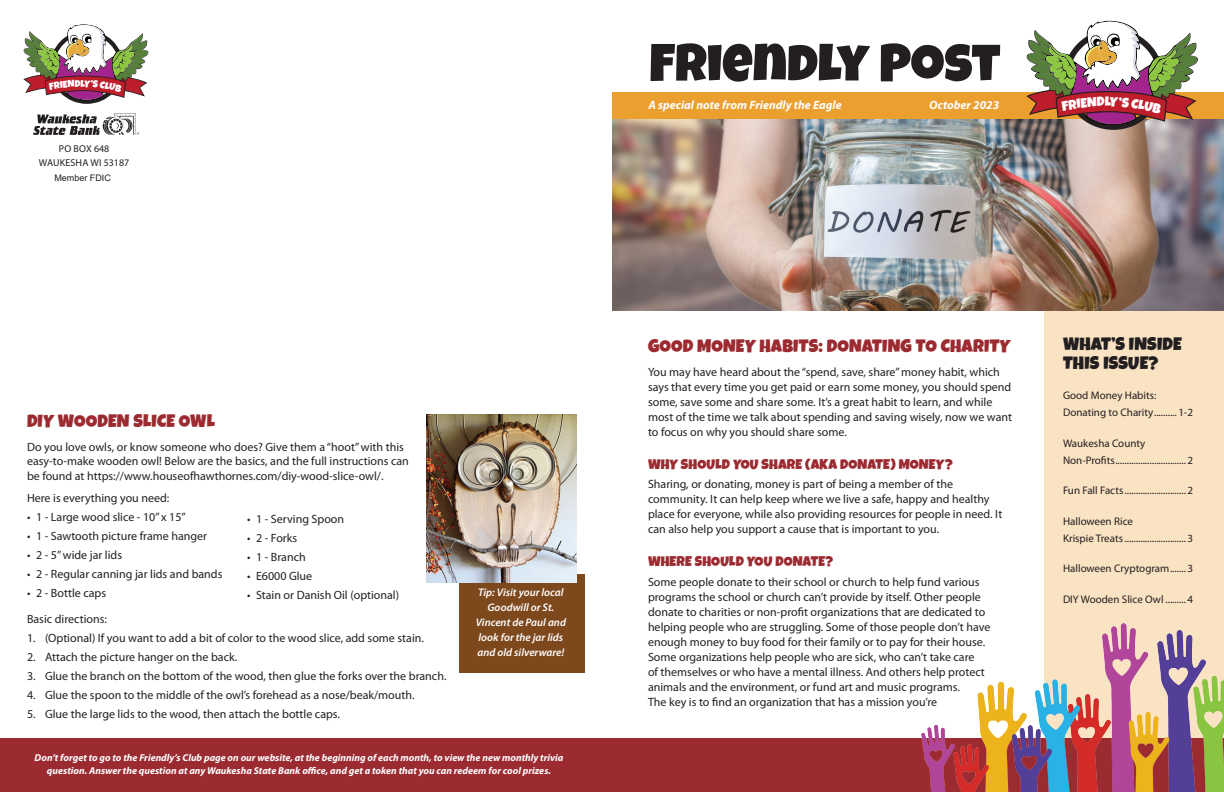
<style>
.page{position:relative;width:1224px;height:792px;background:#fff}
.page>*{position:absolute;margin:0;border:0;box-sizing:border-box;transform-origin:0 0}
.Friendly_Post_Title{font:52.6px "Luckiest Guy";color:#231f20}
.Main_Headline{font:18px "Luckiest Guy";letter-spacing:.01em;color:#9c2b31}
.Main_Headline-2{font:18px/19px "Luckiest Guy";letter-spacing:.01em;color:#231f20}
.Sub_Headline{font:14px "Luckiest Guy";letter-spacing:.01em;color:#9c2b31}
.t1{font:12px/15px "Myriad Pro";color:#231f20}
.Friendly_Post_sub_title_-_white{font:italic 700 12px "Myriad Pro";color:#fff}
.t2{font:11px/17px "Myriad Pro";color:#231f20}
.t3{font:italic 600 11px/15px "Myriad Pro";color:#fff;text-align:center}
.t4{font:italic 700 10px/13px "Myriad Pro";color:#fff;text-align:center}
.t5{font:10px/14px "Myriad Pro";color:#231f20;text-align:center}
.t6{font:9px "Arial";color:#231f20}
</style>
<div class="page">
<img style="left:612px;top:119px;width:612px;height:192px">
<div style="left:1044px;top:311px;width:180px;height:481px;background:#fae3c3"></div>
<div style="left:0;top:738px;width:1224px;height:54px;background:#9c2b31"></div>
<div style="left:612px;top:92px;width:612px;height:27px;background:#eb9f2f"></div>
<img style="left:33px;top:113px;width:107px;height:22px">
<img style="left:922px;top:624px;width:302px;height:168px">
<div style="left:459px;top:574px;width:126px;height:99px;background:#7e481d"></div>
<img style="left:426px;top:414px;width:150px;height:168px">
<svg style="left:23px;top:24px;width:126px;height:80px"></svg>
<svg style="left:1026px;top:21px;width:173px;height:109px"></svg>
<p class="t5" style="left:39px;top:142px;width:92px">PO BOX 648<br>WAUKESHA WI 53187</p>
<p class="t6" style="left:54px;top:172px;width:58px">Member FDIC</p>
<h2 class="Main_Headline" style="left:27px;top:409px;width:189px">DIY WOODEN SLICE OWL</h2>
<p class="t1" style="left:27px;top:439px;width:383px;line-height:14.5px">Do you love owls, or know someone who does? Give them a “hoot” with this easy-to-make wooden owl! Below are the basics, and the full instructions can be found at https://www.houseofhawthornes.com/diy-wood-slice-owl/.</p>
<p class="t1" style="left:27px;top:490px;width:144px">Here is everything you need:</p>
<p class="t1" style="left:27px;top:509px;width:160px">• 1 - Large wood slice - 10” x 15”</p>
<p class="t1" style="left:27px;top:528px;width:182px">• 1 - Sawtooth picture frame hanger</p>
<p class="t1" style="left:27px;top:547px;width:97px">• 2 - 5” wide jar lids</p>
<p class="t1" style="left:27px;top:566px;width:197px">• 2 - Regular canning jar lids and bands</p>
<p class="t1" style="left:27px;top:585px;width:81px">• 2 - Bottle caps</p>
<p class="t1" style="left:247px;top:511px;width:99px">• 1 - Serving Spoon</p>
<p class="t1" style="left:247px;top:530px;width:52px">• 2 - Forks</p>
<p class="t1" style="left:247px;top:549px;width:60px">• 1 - Branch</p>
<p class="t1" style="left:247px;top:568px;width:67px">• E6000 Glue</p>
<p class="t1" style="left:247px;top:587px;width:154px">• Stain or Danish Oil (optional)</p>
<p class="t1" style="left:27px;top:611px;width:81px">Basic directions:</p>
<p class="t1" style="left:27px;top:630px;width:398px">1. (Optional) If you want to add a bit of color to the wood slice, add some stain.</p>
<p class="t1" style="left:27px;top:649px;width:212px">2. Attach the picture hanger on the back.</p>
<p class="t1" style="left:27px;top:668px;width:421px">3. Glue the branch on the bottom of the wood, then glue the forks over the branch.</p>
<p class="t1" style="left:27px;top:687px;width:389px">4. Glue the spoon to the middle of the owl’s forehead as a nose/beak/mouth.</p>
<p class="t1" style="left:27px;top:706px;width:315px">5. Glue the large lids to the wood, then attach the bottle caps.</p>
<p class="t3" style="left:476px;top:585px;width:92px">Tip: Visit your local<br>Goodwill or St.<br>Vincent de Paul and look for the jar lids and old silverware!</p>
<p class="t4" style="left:35px;top:751px;width:530px">Don’t forget to go to the Friendly’s Club page on our website, at the beginning of each month, to view the new monthly trivia question. Answer the question at any Waukesha State Bank office, and get a token that you can redeem for cool prizes.</p>
<h1 class="Friendly_Post_Title" style="left:649px;top:28px;width:352px">FRIENDLY POST</h1>
<p class="Friendly_Post_sub_title_-_white" style="left:648px;top:97px;width:195px">A special note from Friendly the Eagle</p>
<p class="Friendly_Post_sub_title_-_white" style="left:929px;top:97px;width:72px">October 2023</p>
<h2 class="Main_Headline" style="left:648px;top:334px;width:364px">GOOD MONEY HABITS: DONATING TO CHARITY</h2>
<p class="t1" style="left:648px;top:364px;width:366px">You may have heard about the “spend, save, share” money habit, which says that every time you get paid or earn some money, you should spend some, save some and share some. It’s a great habit to learn, and while most of the time we talk about spending and saving wisely, now we want to focus on why you should share some.</p>
<h3 class="Sub_Headline" style="left:648px;top:455px;width:306px">WHY SHOULD YOU SHARE (AKA DONATE) MONEY?</h3>
<p class="t1" style="left:648px;top:476px;width:356px">Sharing, or donating, money is part of being a member of the community. It can help keep where we live a safe, happy and healthy place for everyone, while also providing resources for people in need. It can also help you support a cause that is important to you.</p>
<h3 class="Sub_Headline" style="left:648px;top:552px;width:187px">WHERE SHOULD YOU DONATE?</h3>
<p class="t1" style="left:648px;top:574px;width:344px">Some people donate to their school or church to help fund various programs the school or church can’t provide by itself. Other people donate to charities or non-profit organizations that are dedicated to helping people who are struggling. Some of those people don’t have enough money to buy food for their family or to pay for their house.<br>Some organizations help people who are sick, who can’t take care<br>of themselves or who have a mental illness. And others help protect animals and the environment, or fund art and music programs.<br>The key is to find an organization that has a mission you’re</p>
<h2 class="Main_Headline-2" style="left:1063px;top:334px;width:120px">WHAT’S INSIDE<br>THIS ISSUE?</h2>
<p class="t2" style="left:1063px;top:387px;width:132px">Good Money Habits:<br>Donating to Charity.......... 1-2</p>
<p class="t2" style="left:1063px;top:434px;width:131px">Waukesha County<br>Non-Profits...............................2</p>
<p class="t2" style="left:1063px;top:482px;width:131px">Fun Fall Facts...........................2</p>
<p class="t2" style="left:1063px;top:512px;width:131px">Halloween Rice<br>Krispie Treats...........................3</p>
<p class="t2" style="left:1063px;top:560px;width:131px">Halloween Cryptogram....... 3</p>
<p class="t2" style="left:1063px;top:590px;width:131px">DIY Wooden Slice Owl ......... 4</p>
</div>
